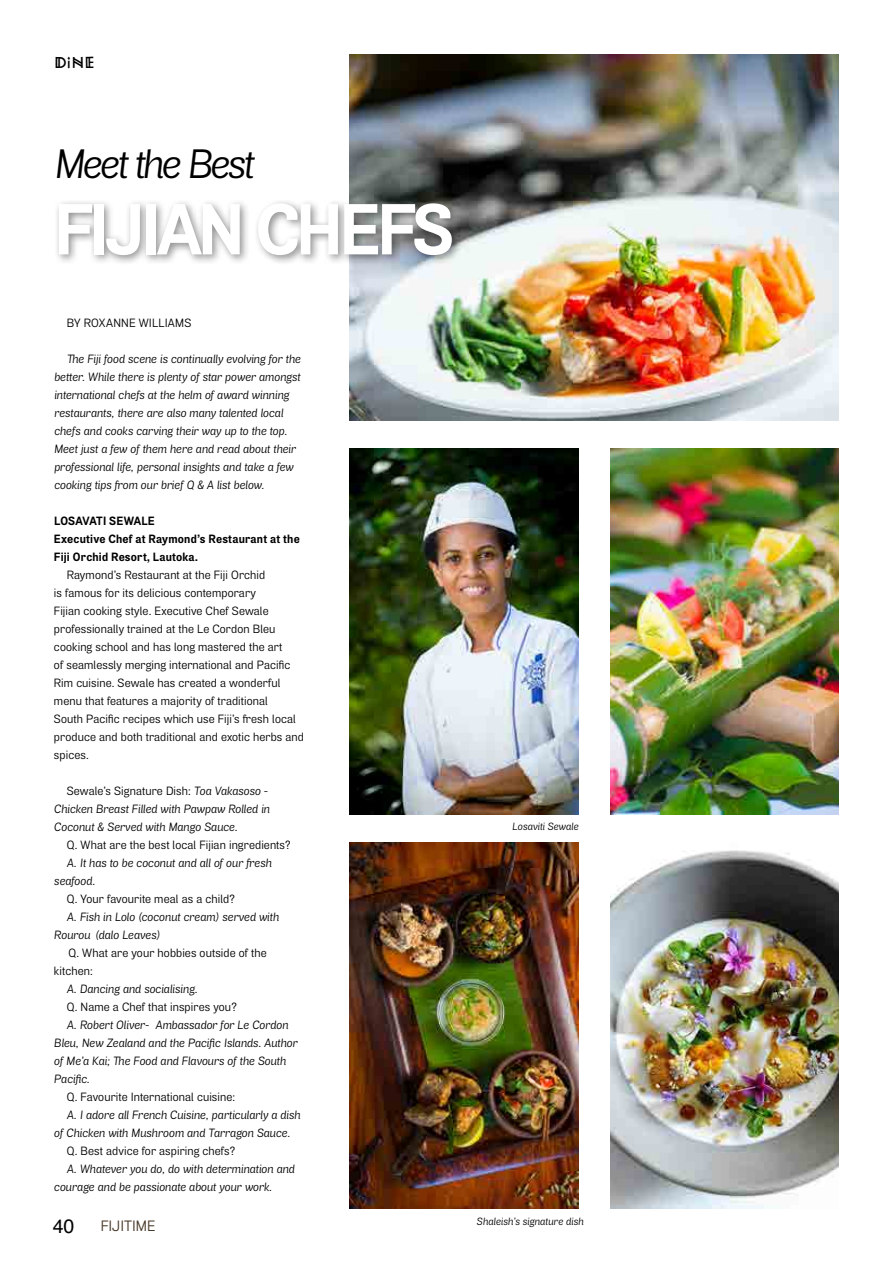
<style>
.page{position:relative;width:893px;height:1263px;background:#fff}
.page>*{position:absolute;margin:0;border:0;box-sizing:border-box;transform-origin:0 0}
.t1{font:700 72px "Air";letter-spacing:-.05em;color:#fff}
.t2{font:italic 41.1px "Air";letter-spacing:-.05em;color:#000}
.t3{font:19.5px "Helvetica";color:#000}
.t4{font:18px "Bula";color:#000}
.t5{font:15px "Air";color:#473727}
.t6{font:italic 12px/18px "Air";letter-spacing:.01em;color:#000}
.t7{font:12px/18px "Air";letter-spacing:.01em;color:#000}
.t8{font:700 12px/18px "Air";letter-spacing:.015em;color:#000}
.t9{font:italic 10.5px "Air";letter-spacing:.015em;color:#000}
.s1{font-style:normal}
</style>
<div class="page">
<img style="left:350px;top:54px;width:489px;height:366px">
<img style="left:350px;top:448px;width:228px;height:367px">
<img style="left:610px;top:448px;width:229px;height:367px">
<img style="left:350px;top:843px;width:228px;height:366px">
<img style="left:610px;top:850px;width:229px;height:359px">
<div style="left:54px;top:198px;width:409px;height:68px;background:#000;opacity:.45"></div>
<h3 class="t4" style="left:54px;top:55px;width:42px">DINE</h3>
<h2 class="t2" style="left:54px;top:139px;width:201px">Meet the Best</h2>
<h1 class="t1" style="left:54px;top:186px;width:399px">FIJIAN CHEFS</h1>
<p class="t7" style="left:67px;top:314px;width:126px">By Roxanne Williams</p>
<p class="t6" style="left:54px;top:350px;width:248px;text-indent:13px">The Fiji food scene is continually evolving for the better. While there is plenty of star power amongst international chefs at the helm of award winning restaurants, there are also many talented local chefs and cooks carving their way up to the top.<br>Meet just a few of them here and read about their professional life, personal insights and take a few cooking tips from our brief Q &amp; A list below.</p>
<p class="t8" style="left:54px;top:512px;width:247px">Losavati Sewal e<br>Executive Chef at Raymond’s Restaurant at the<br>Fiji Orchid Resort, Lautoka.</p>
<p class="t7" style="left:54px;top:566px;width:251px;text-indent:13px">Raymond’s Restaurant at the Fiji Orchid<br>is famous for its delicious contemporary<br>Fijian cooking style. Executive Chef Sewale professionally trained at the Le Cordon Bleu cooking school and has long mastered the art<br>of seamlessly merging international and Pacific Rim cuisine. Sewale has created a wonderful menu that features a majority of traditional<br>South Pacific recipes which use Fiji’s fresh local produce and both traditional and exotic herbs and spices.</p>
<p class="t6" style="left:54px;top:782px;width:217px;text-indent:13px"><span class="s1">Sewale’s Signature Dish:</span> Toa Vakasoso -<br>Chicken Breast Filled with Pawpaw Rolled in<br>Coconut &amp; Served with Mango Sauce.</p>
<p class="t7" style="left:67px;top:836px;width:226px">Q. What are the best local Fijian ingredients?</p>
<p class="t6" style="left:54px;top:854px;width:219px;text-indent:13px">A. It has to be coconut and all of our fresh seafood.</p>
<p class="t7" style="left:67px;top:890px;width:170px">Q. Your favourite meal as a child?</p>
<p class="t6" style="left:54px;top:908px;width:226px;text-indent:13px">A. Fish in Lolo (coconut cream) served with<br>Rourou (dalo Leaves)</p>
<p class="t7" style="left:54px;top:944px;width:214px;text-indent:14px">Q. What are your hobbies outside of the kitchen:</p>
<p class="t6" style="left:67px;top:980px;width:132px">A. Dancing and socialising.</p>
<p class="t7" style="left:67px;top:998px;width:172px">Q. Name a Chef that inspires you?</p>
<p class="t6" style="left:54px;top:1016px;width:245px;text-indent:13px">A. Robert Oliver- Ambassador for Le Cordon Bleu, New Zealand and the Pacific Islands. Author of Me’a Kai; The Food and Flavours of the South Pacific.</p>
<p class="t7" style="left:67px;top:1088px;width:170px">Q. Favourite I nternational cuisine:</p>
<p class="t6" style="left:54px;top:1106px;width:248px;text-indent:13px">A. I adore all French Cuisine, particularly a dish of Chicken with Mushroom and Tarragon Sauce.</p>
<p class="t7" style="left:67px;top:1142px;width:170px">Q. Best advice for aspiring chefs?</p>
<p class="t6" style="left:54px;top:1160px;width:242px;text-indent:13px">A. Whatever you do, do with determination and courage and be passionate about your work.</p>
<h3 class="t3" style="left:53px;top:1211px;width:23px">40</h3>
<p class="t5" style="left:101px;top:1217px;width:56px">FIJITIME</p>
<p class="t9" style="left:512px;top:820px;width:68px">Losaviti Sewale</p>
<p class="t9" style="left:477px;top:1215px;width:108px">Shaleish’s signature dish</p>
</div>
